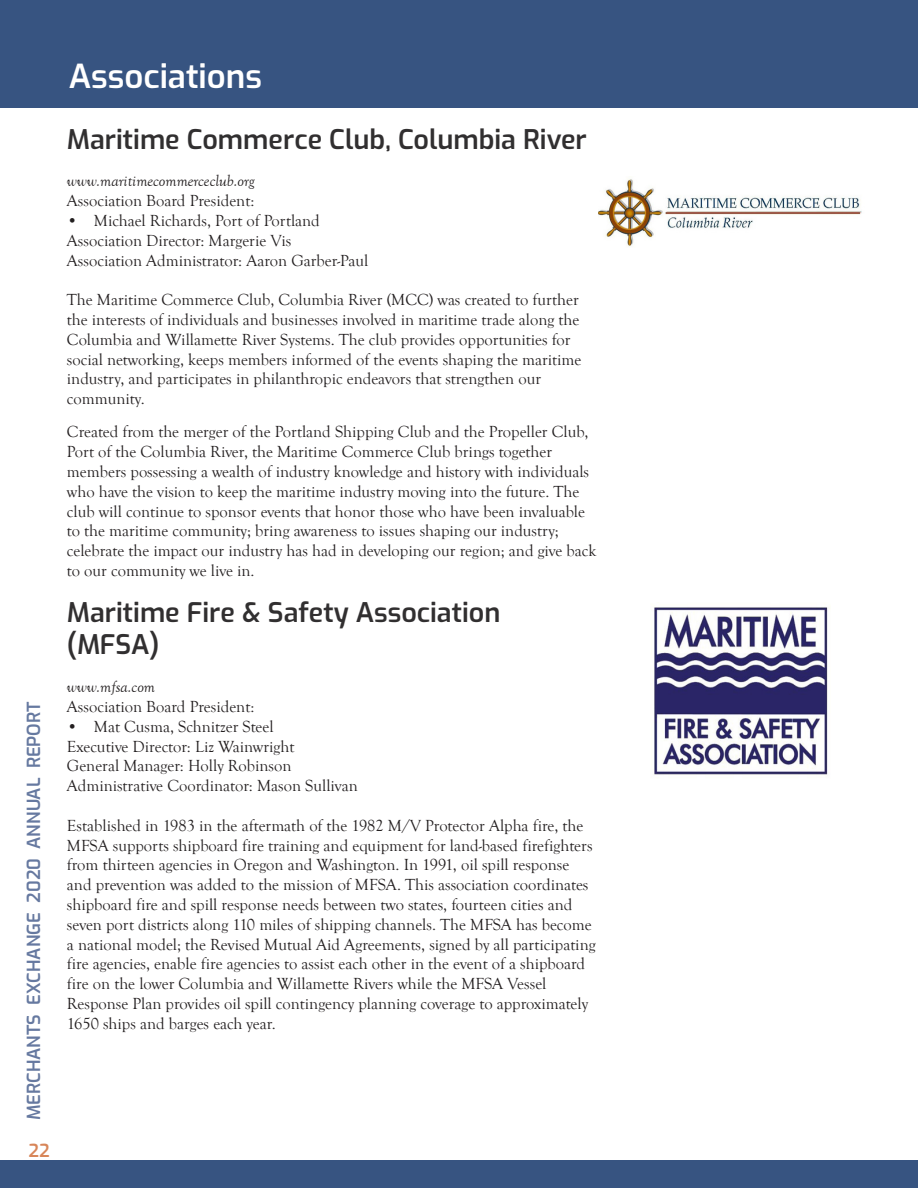
<style>
.page{position:relative;width:918px;height:1188px;background:#fff}
.page>*{position:absolute;margin:0;border:0;box-sizing:border-box;transform-origin:0 0}
.Header_White{font:600 33px "Exo";color:#fff}
.t1{font:600 27px/32.4px "Exo";color:#312f30}
.t2{font:600 18px "Exo";color:#6679a0}
.t3{font:600 18px "Exo";color:#d88659}
.Body{font:16.5px/19.8px "Goudy Old Style T";color:#231f20}
.Body_Table{font:16.5px "Goudy Old Style T";color:#231f20}
.Body_Table-2{font:italic 16.5px "Goudy Old Style T";color:#231f20}
</style>
<div class="page">
<div style="left:0;top:0;width:918px;height:108px;background:#375481"></div>
<div style="left:0;top:1160px;width:918px;height:28px;background:#375481"></div>
<img style="left:654px;top:607px;width:174px;height:168px">
<img style="left:598px;top:179px;width:264px;height:68px">
<p class="t2" style="left:20px;top:1120px;width:420px;rotate:-90deg">MERCHANTS EXCHANGE 2020 ANNUAL REPORT</p>
<p class="t3" style="left:29px;top:1137px;width:23px">22</p>
<p class="Header_White" style="left:69px;top:51px;width:195px">Associations</p>
<p class="t1" style="left:67px;top:121px;width:522px">Maritime Commerce Club, Columbia River</p>
<p class="Body_Table-2" style="left:67px;top:172px;width:189px">www.maritimecommerceclub.org</p>
<p class="Body_Table" style="left:67px;top:192px;width:189px">Association Board President:</p>
<p class="Body" style="left:67px;top:211px;width:254px">• Michael Richards, Port of Portland</p>
<p class="Body_Table" style="left:67px;top:231px;width:226px">Association Director: Margerie Vis</p>
<p class="Body_Table" style="left:67px;top:251px;width:303px">Association Administrator: Aaron Garber-Paul</p>
<p class="Body" style="left:67px;top:290px;width:516px">The Maritime Commerce Club, Columbia River (MCC) was created to further the interests of individuals and businesses involved in maritime trade along the Columbia and Willamette River Systems. The club provides opportunities for social networking, keeps members informed of the events shaping the maritime industry, and participates in philanthropic endeavors that strengthen our community.</p>
<p class="Body" style="left:67px;top:423px;width:531px">Created from the merger of the Portland Shipping Club and the Propeller Club, Port of the Columbia River, the Maritime Commerce Club brings together members possessing a wealth of industry knowledge and history with individuals who have the vision to keep the maritime industry moving into the future. The club will continue to sponsor events that honor those who have been invaluable to the maritime community; bring awareness to issues shaping our industry; celebrate the impact our industry has had in developing our region; and give back to our community we live in.</p>
<p class="t1" style="left:67px;top:594px;width:435px">Maritime Fire &amp; Safety Association (MFSA)</p>
<p class="Body_Table-2" style="left:67px;top:678px;width:90px">www.mfsa.com</p>
<p class="Body_Table" style="left:67px;top:698px;width:189px">Association Board President:</p>
<p class="Body" style="left:67px;top:717px;width:208px">• Mat Cusma, Schnitzer Steel</p>
<p class="Body_Table" style="left:67px;top:737px;width:229px">Executive Director: Liz Wainwright</p>
<p class="Body_Table" style="left:67px;top:757px;width:226px">General Manager: Holly Robinson</p>
<p class="Body_Table" style="left:67px;top:777px;width:292px">Administrative Coordinator: Mason Sullivan</p>
<p class="Body" style="left:67px;top:816px;width:530px">Established in 1983 in the aftermath of the 1982 M/V Protector Alpha fire, the MFSA supports shipboard fire training and equipment for land-based firefighters from thirteen agencies in Oregon and Washington. In 1991, oil spill response and prevention was added to the mission of MFSA. This association coordinates shipboard fire and spill response needs between two states, fourteen cities and seven port districts along 110 miles of shipping channels. The MFSA has become a national model; the Revised Mutual Aid Agreements, signed by all participating fire agencies, enable fire agencies to assist each other in the event of a shipboard fire on the lower Columbia and Willamette Rivers while the MFSA Vessel Response Plan provides oil spill contingency planning coverage to approximately 1650 ships and barges each year.</p>
</div>
